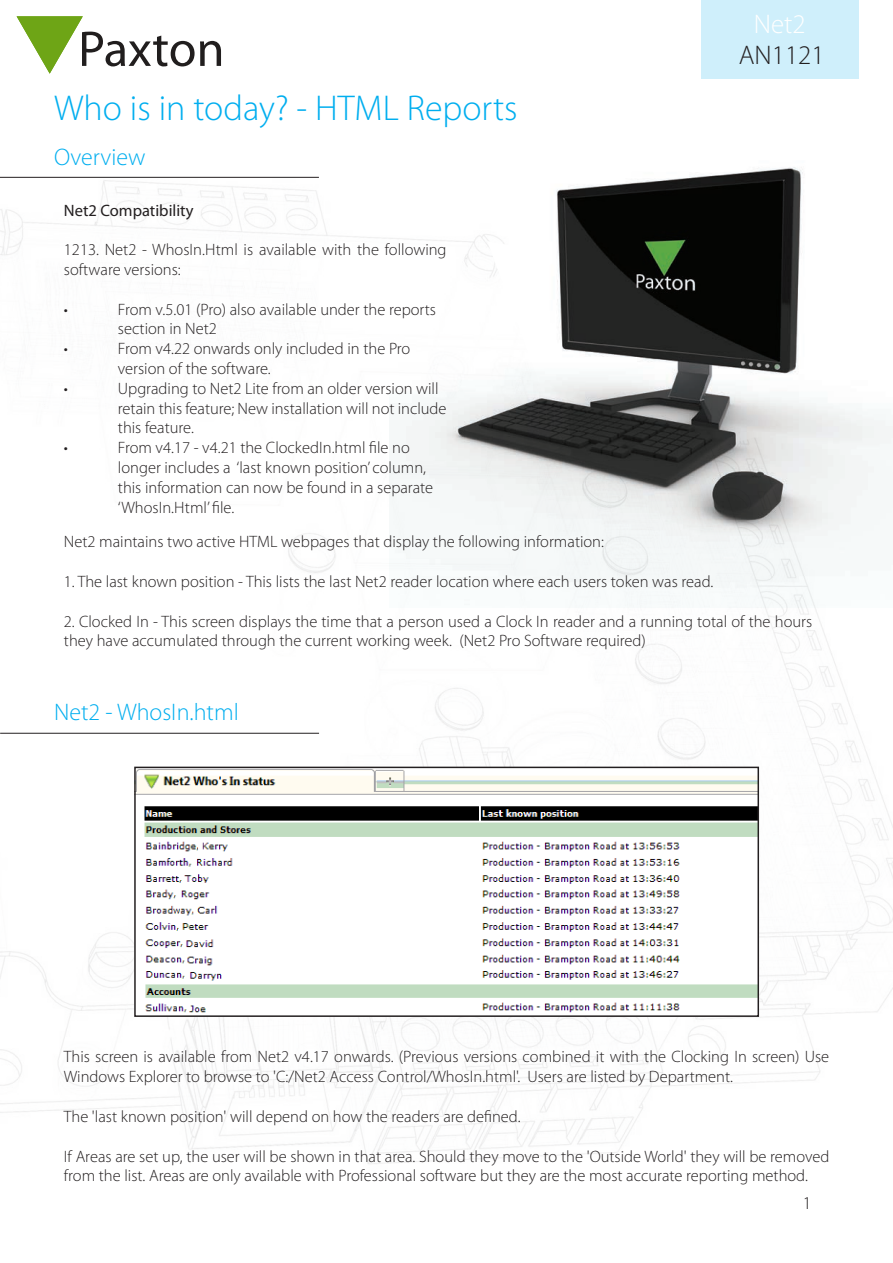
<style>
.page{position:relative;width:893px;height:1263px;background:#fff}
.page>*{position:absolute;margin:0;border:0;box-sizing:border-box;transform-origin:0 0}
.AN_Title{font:300 36px "Myriad Pro";color:#00aeef}
.AN_Title-2{font:300 27px "Myriad Pro";color:#231f20}
.AN_Title-3{font:300 27px "Myriad Pro";color:#fff}
.Section_title{font:300 24px "Myriad Pro";color:#00aeef}
.t1{font:300 18px "Myriad Pro";color:#231f20}
.Text_-_11pt{font:300 16.5px/19.8px "Myriad Pro";color:#231f20}
.Text_-_11pt-2{font:16.5px "Myriad Pro";color:#231f20}
</style>
<div class="page">
<svg style="left:17px;top:16px;width:204px;height:58px"></svg>
<img style="left:389px;top:161px;width:504px;height:446px">
<hr style="left:0;top:177px;width:319px;height:1px;background:#231f20">
<hr style="left:0;top:733px;width:319px;height:1px;background:#231f20">
<img style="left:137px;top:770px;width:619px;height:243px">
<div style="left:134px;top:767px;width:625px;height:250px;border:2px solid #231f20"></div>
<div style="left:702px;top:0;width:157px;height:79px;background:#cfeffb"></div>
<p class="AN_Title-3" style="left:754px;top:8px;width:53px">Net2</p>
<p class="AN_Title" style="left:54px;top:87px;width:465px">Who is in today? - HTML Reports</p>
<p class="Section_title" style="left:54px;top:143px;width:93px">Overview</p>
<p class="Text_-_11pt-2" style="left:64px;top:200px;width:131px">Net2 Compatibility</p>
<p class="Text_-_11pt" style="left:64px;top:240px;width:384px">1213. Net2 - WhosIn.Html is available with the following software versions:</p>
<p class="Text_-_11pt" style="left:64px;top:299px;width:6px">•</p>
<p class="Text_-_11pt" style="left:118px;top:299px;width:320px">From v.5.01 (Pro) also available under the reports section in Net2</p>
<p class="Text_-_11pt" style="left:64px;top:339px;width:6px">•</p>
<p class="Text_-_11pt" style="left:118px;top:339px;width:294px">From v4.22 onwards only included in the Pro version of the software.</p>
<p class="Text_-_11pt" style="left:64px;top:378px;width:6px">•</p>
<p class="Text_-_11pt" style="left:118px;top:378px;width:330px">Upgrading to Net2 Lite from an older version will retain this feature; New installation will not include</p>
<p class="Text_-_11pt" style="left:118px;top:418px;width:77px">this feature.</p>
<p class="Text_-_11pt" style="left:64px;top:438px;width:6px">•</p>
<p class="Text_-_11pt" style="left:118px;top:438px;width:317px">From v4.17 - v4.21 the ClockedIn.html file no longer includes a ‘last known position’ column, this information can now be found in a separate ‘WhosIn.Html’ file.</p>
<p class="AN_Title-2" style="left:739px;top:39px;width:87px">AN1121</p>
<p class="Text_-_11pt" style="left:64px;top:532px;width:542px">Net2 maintains two active HTML webpages that display the following information:</p>
<p class="Text_-_11pt" style="left:64px;top:571px;width:651px">1. The last known position - This lists the last Net2 reader location where each users token was read.</p>
<p class="Text_-_11pt" style="left:64px;top:611px;width:750px">2. Clocked In - This screen displays the time that a person used a Clock In reader and a running total of the hours they have accumulated through the current working week. (Net2 Pro Software required)</p>
<p class="Section_title" style="left:54px;top:697px;width:186px">Net2 - WhosIn.html</p>
<p class="Text_-_11pt" style="left:64px;top:1047px;width:767px">This screen is available from Net2 v4.17 onwards. (Previous versions combined it with the Clocking In screen) Use<br>Windows Explorer to browse to 'C:/Net2 Access Control/WhosIn.html'. Users are listed by Department.</p>
<p class="Text_-_11pt" style="left:64px;top:1106px;width:458px">The 'last known position' will depend on how the readers are defined.</p>
<p class="Text_-_11pt" style="left:64px;top:1146px;width:767px">If Areas are set up, the user will be shown in that area. Should they move to the 'Outside World' they will be removed from the list. Areas are only available with Professional software but they are the most accurate reporting method.</p>
<p class="t1" style="left:803px;top:1192px;width:10px">1</p>
</div>
